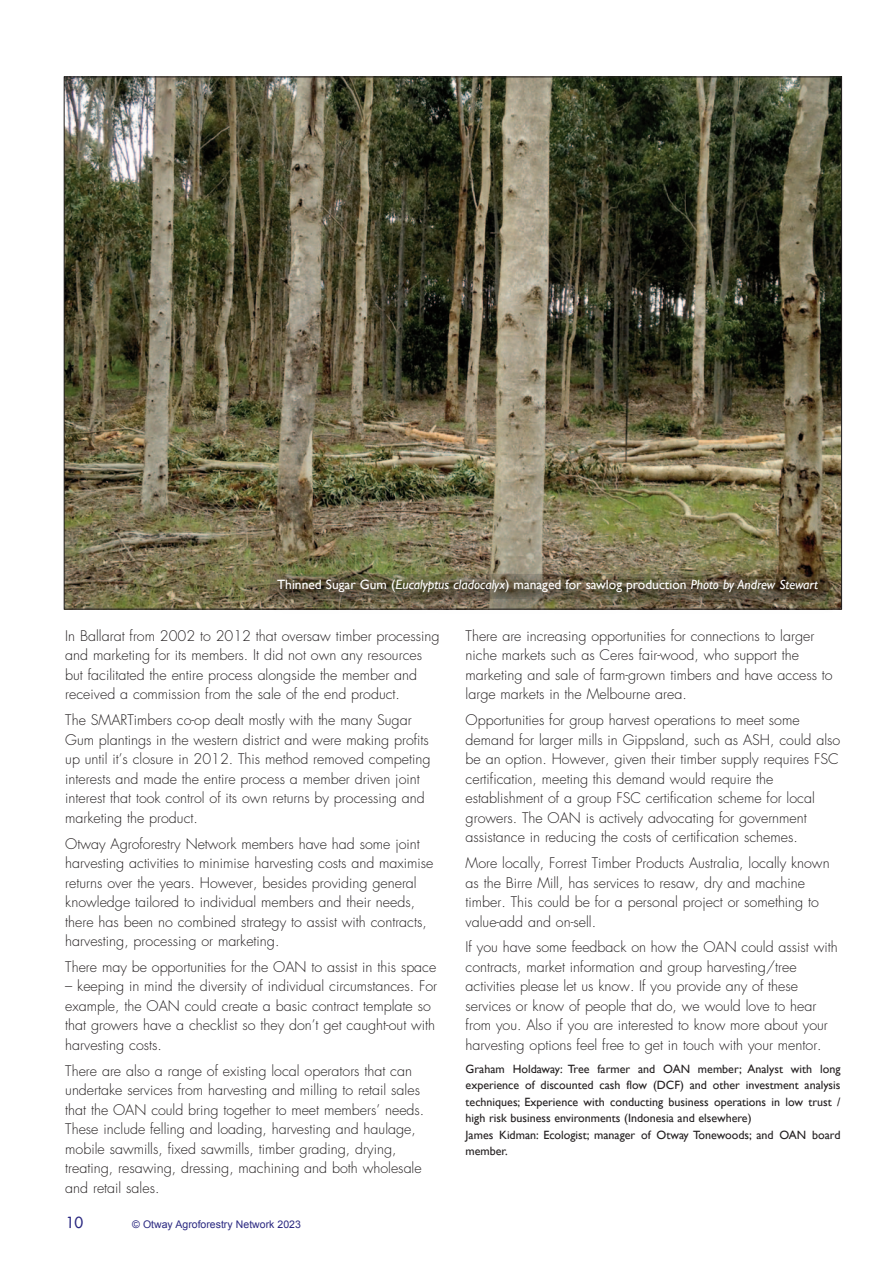
<style>
.page{position:relative;width:893px;height:1263px;background:#fff}
.page>*{position:absolute;margin:0;border:0;box-sizing:border-box;transform-origin:0 0}
.t1{font:300 14.25px/19.5px "Futura Std";color:#231f20}
.t2{font:13.5px "Gill Sans";color:#fff}
.t3{font:12px/16.5px "Gill Sans";color:#231f20;text-align:justify}
.t4{font:10.5px "Arial";color:#292780}
.s1{font-style:italic}
</style>
<div class="page">
<img style="left:66px;top:79px;width:774px;height:528px">
<img style="left:260px;top:567px;width:583px;height:43px">
<div style="left:270px;top:574px;width:557px;height:24px;background:#231f20;opacity:.15"></div>
<p class="t2" style="left:277px;top:577px;width:542px">Thinned Sugar Gum (<span class="s1">Eucalyptus cladocalyx</span>) managed for sawlog production <span class="s1">Photo by Andrew Stewart</span></p>
<p class="t1" style="left:65px;top:627px;width:376px">In Ballarat from 2002 to 2012 that oversaw timber processing and marketing for its members. It did not own any resources but facilitated the entire process alongside the member and received a commission from the sale of the end product.</p>
<p class="t1" style="left:65px;top:711px;width:367px">The SMARTimbers co-op dealt mostly with the many Sugar Gum plantings in the western district and were making profits up until it’s closure in 2012. This method removed competing interests and made the entire process a member driven joint interest that took control of its own returns by processing and marketing the product.</p>
<p class="t1" style="left:65px;top:835px;width:370px">Otway Agroforestry Network members have had some joint harvesting activities to minimise harvesting costs and maximise returns over the years. However, besides providing general knowledge tailored to individual members and their needs, there has been no combined strategy to assist with contracts, harvesting, processing or marketing.</p>
<p class="t1" style="left:65px;top:958px;width:373px">There may be opportunities for the OAN to assist in this space</p>
<p class="t1" style="left:65px;top:978px;width:373px">– keeping in mind the diversity of individual circumstances. For example, the OAN could create a basic contract template so that growers have a checklist so they don’t get caught-out with harvesting costs.</p>
<p class="t1" style="left:65px;top:1062px;width:361px">There are also a range of existing local operators that can undertake services from harvesting and milling to retail sales that the OAN could bring together to meet members’ needs.<br>These include felling and loading, harvesting and haulage, mobile sawmills, fixed sawmills, timber grading, drying, treating, resawing, dressing, machining and both wholesale and retail sales.</p>
<p class="t4" style="left:132px;top:1218px;width:170px">© Otway Agroforestry Network 2023</p>
<p class="t1" style="left:466px;top:627px;width:369px">There are increasing opportunities for connections to larger niche markets such as Ceres fair-wood, who support the marketing and sale of farm-grown timbers and have access to large markets in the Melbourne area.</p>
<p class="t1" style="left:466px;top:711px;width:376px">Opportunities for group harvest operations to meet some demand for larger mills in Gippsland, such as ASH, could also be an option. However, given their timber supply requires FSC certification, meeting this demand would require the establishment of a group FSC certification scheme for local growers. The OAN is actively advocating for government assistance in reducing the costs of certification schemes.</p>
<p class="t1" style="left:466px;top:854px;width:365px">More locally, Forrest Timber Products Australia, locally known as the Birre Mill, has services to resaw, dry and machine timber. This could be for a personal project or something to value-add and on-sell.</p>
<p class="t1" style="left:466px;top:939px;width:374px">If you have some feedback on how the OAN could assist with contracts, market information and group harvesting/tree activities please let us know. If you provide any of these services or know of people that do, we would love to hear from you. Also if you are interested to know more about your harvesting options feel free to get in touch with your mentor.</p>
<p class="t3" style="left:466px;top:1060px;width:376px">Graham Holdaway: Tree farmer and OAN member; Analyst with long experience of discounted cash flow (DCF) and other investment analysis techniques; Experience with conducting business operations in low trust / high risk business environments (Indonesia and elsewhere)</p>
<p class="t3" style="left:466px;top:1126px;width:376px">James Kidman: Ecologist; manager of Otway Tonewoods; and OAN board member.</p>
</div>
